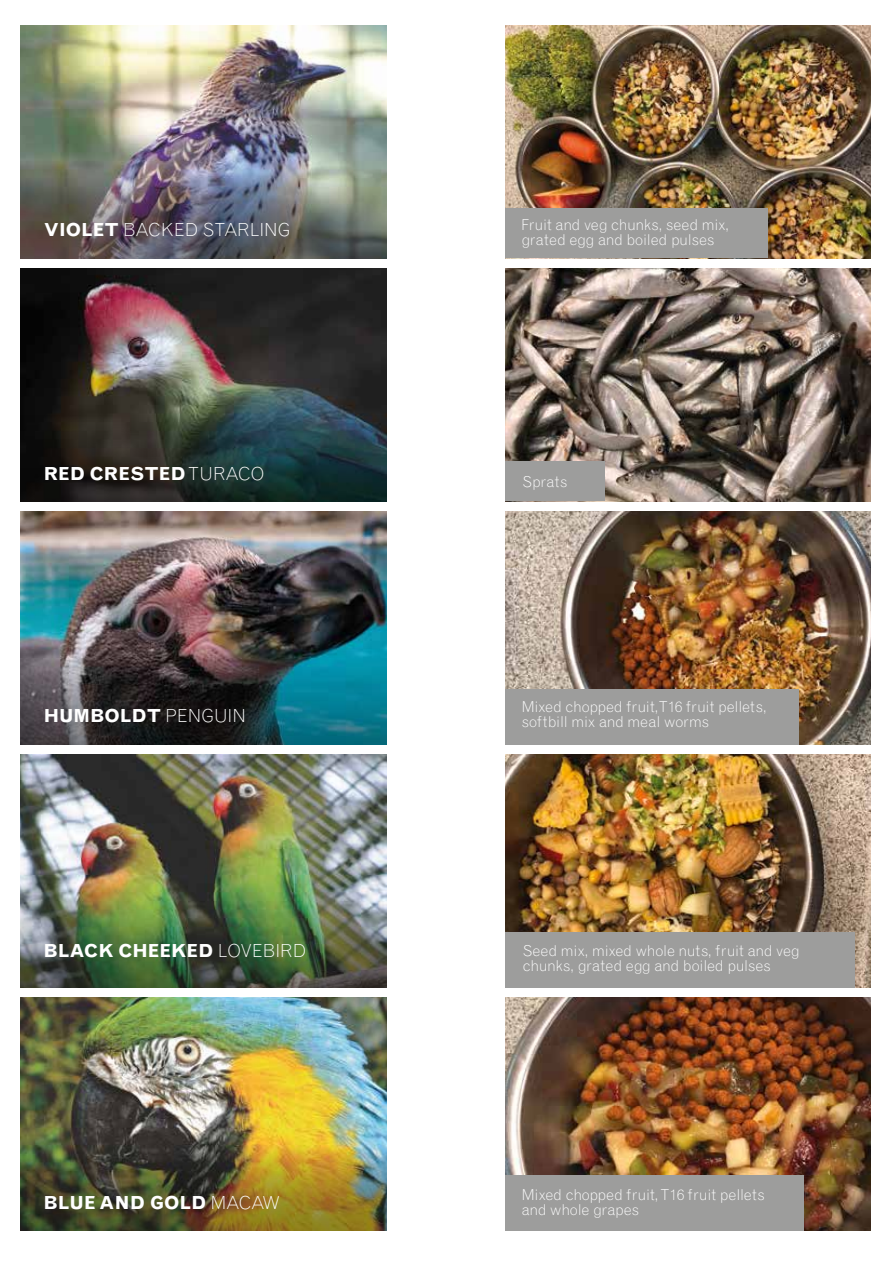
<style>
.page{position:relative;width:893px;height:1263px;background:#fff}
.page>*{position:absolute;margin:0;border:0;box-sizing:border-box;transform-origin:0 0}
.t1{font:700 18px "Grotesque MT Std";color:#fff}
.t2{font:300 18px "Grotesque MT Std";color:#fff}
.t3{font:300 15px/15px "Grotesque MT Std";letter-spacing:-.01em;color:#fff}
.s1{font-weight:700}
.s2{font-weight:300}
</style>
<div class="page">
<img style="left:21px;top:25px;width:366px;height:146px">
<img style="left:21px;top:268px;width:366px;height:146px">
<img style="left:21px;top:511px;width:366px;height:138px">
<img style="left:21px;top:755px;width:366px;height:145px">
<img style="left:21px;top:998px;width:366px;height:232px">
<img style="left:505px;top:25px;width:366px;height:233px">
<img style="left:505px;top:268px;width:366px;height:233px">
<img style="left:505px;top:511px;width:366px;height:233px">
<img style="left:505px;top:755px;width:366px;height:232px">
<img style="left:505px;top:998px;width:366px;height:232px">
<img style="left:21px;top:171px;width:366px;height:87px">
<svg style="left:21px;top:414px;width:366px;height:87px;background:#212e2e"></svg>
<img style="left:21px;top:900px;width:366px;height:87px">
<svg style="left:21px;top:649px;width:366px;height:95px;background:#2a4951"></svg>
<img style="left:21px;top:1143px;width:365px;height:87px">
<div style="left:505px;top:689px;width:293px;height:55px;background:#9d9d9c"></div>
<div style="left:505px;top:462px;width:100px;height:39px;background:#9d9d9c"></div>
<div style="left:505px;top:1175px;width:298px;height:55px;background:#9d9d9c"></div>
<div style="left:505px;top:208px;width:262px;height:50px;background:#9d9d9c"></div>
<div style="left:505px;top:932px;width:349px;height:55px;background:#9d9d9c"></div>
<p class="t2" style="left:44px;top:219px;width:248px"><span class="s1">VIOLET</span> BACKED STARLING</p>
<p class="t1" style="left:44px;top:463px;width:222px">RED CRESTED <span class="s2">TURACO</span></p>
<p class="t1" style="left:44px;top:705px;width:204px">HUMBOLDT <span class="s2">PENGUIN</span></p>
<p class="t1" style="left:44px;top:939px;width:264px">BLACK CHEEKED <span class="s2">LOVEBIRD</span></p>
<p class="t1" style="left:44px;top:1192px;width:238px">BLUE AND GOLD <span class="s2">MACAW</span></p>
<p class="t3" style="left:521px;top:217px;width:209px">Fruit and veg chunks, seed mix, grated egg and boiled pulses</p>
<p class="t3" style="left:522px;top:474px;width:46px">Sprats</p>
<p class="t3" style="left:522px;top:699px;width:247px">Mixed chopped fruit,T16 fruit pellets, softbill mix and meal worms</p>
<p class="t3" style="left:523px;top:943px;width:278px">Seed mix, mixed whole nuts, fruit and veg chunks, grated egg and boiled pulses</p>
<p class="t3" style="left:522px;top:1188px;width:244px">Mixed chopped fruit, T16 fruit pellets and whole grapes</p>
</div>
